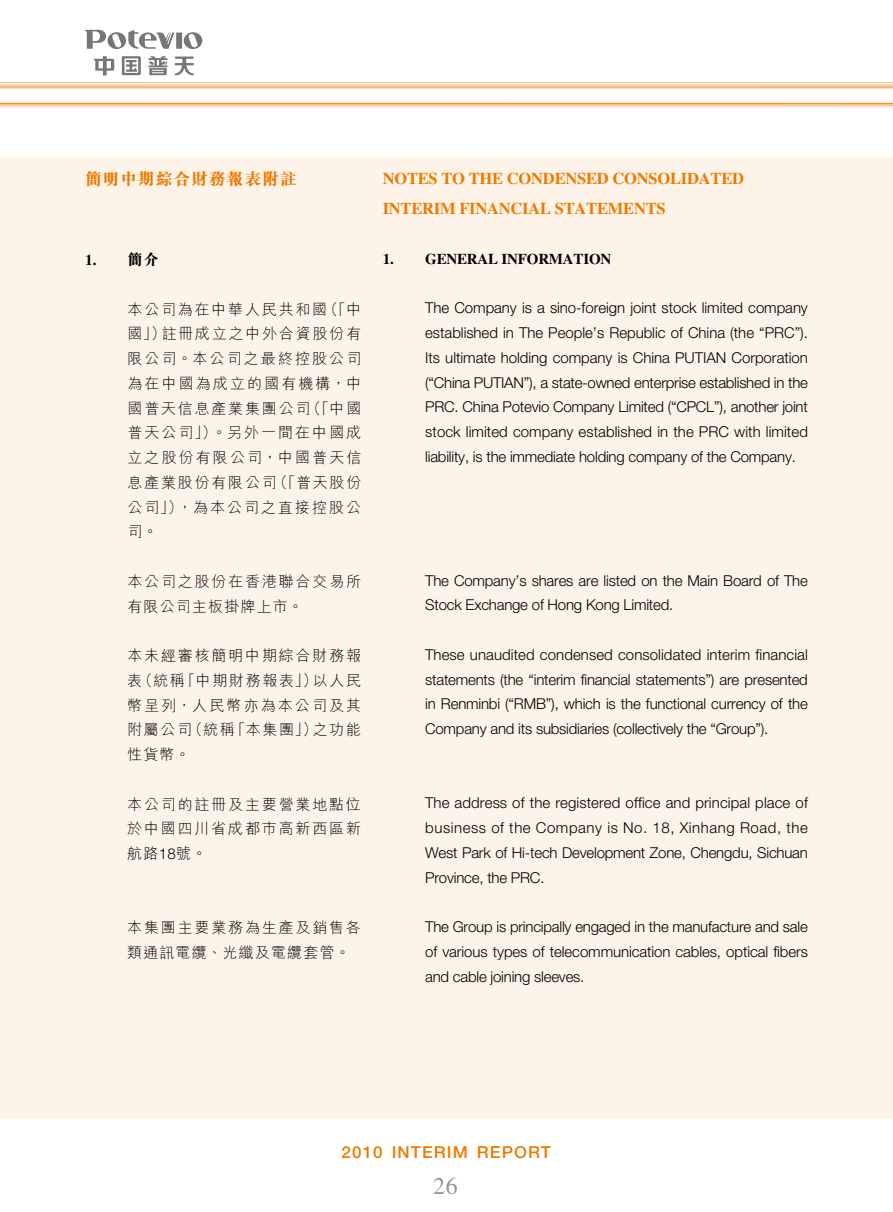
<style>
.page{position:relative;width:893px;height:1212px;background:#fff}
.page>*{position:absolute;margin:0;border:0;box-sizing:border-box;transform-origin:0 0}
.t1{font:24px "Times LT Std";color:#949495}
.t2{font:700 16.5px/29.7px "Times LT Std";letter-spacing:-.015em;color:#ef7a00}
.t3{font:500 16.5px "Helvetica Neue LT Std";letter-spacing:.065em;color:#ef7a00}
.t4{font:800 16.5px "M Sung HK";letter-spacing:.075em;color:#ef7a00}
.t5{font:300 15px/24.8px "Helvetica Neue LT Std";letter-spacing:-.015em;color:#000;text-align:justify}
.t6{font:300 15px/24.8px "M Hei HK";letter-spacing:.12em;color:#000;text-align:justify}
.t7{font:700 15px "Times LT Std";letter-spacing:-.015em;color:#000}
.s1{font-family:"M Sung HK";font-weight:800}
.s2{font-family:"Helvetica Neue LT Std"}
</style>
<div class="page">
<div style="left:0;top:157px;width:893px;height:961px;background:#fef3e8"></div>
<svg style="left:0;top:29px;width:893px;height:79px"></svg>
<p class="t4" style="left:85px;top:170px;width:213px">簡明中期綜合財務報表附註</p>
<p class="t7" style="left:85px;top:251px;width:75px">1. <span class="s1">簡介</span></p>
<p class="t6" style="left:127px;top:296px;width:236px">本公司為在中華人民共和國（「中國」）註冊成立之中外合資股份有限公司。本公司之最終控股公司為在中國為成立的國有機構，中國普天信息產業集團公司（「中國普天公司」）。另外一間在中國成立之股份有限公司，中國普天信息產業股份有限公司（「普天股份公司」），為本公司之直接控股公司。</p>
<p class="t6" style="left:127px;top:569px;width:235px">本公司之股份在香港聯合交易所有限公司主板掛牌上市。</p>
<p class="t6" style="left:127px;top:643px;width:235px">本未經審核簡明中期綜合財務報表（統稱「中期財務報表」）以人民幣呈列，人民幣亦為本公司及其附屬公司（統稱「本集團」）之功能性貨幣。</p>
<p class="t6" style="left:127px;top:791px;width:235px">本公司的註冊及主要營業地點位於中國四川省成都巿高新西區新航路<span class="s2">18</span>號。</p>
<p class="t6" style="left:127px;top:915px;width:235px">本集團主要業務為生產及銷售各類通訊電纜、光纖及電纜套管。</p>
<p class="t2" style="left:383px;top:163px;width:363px">NOTES TO THE CONDENSED CONSOLIDATED<br>INTERIM FINANCIAL STATEMENTS</p>
<p class="t7" style="left:383px;top:250px;width:230px">1. GENERAL INFORMATION</p>
<p class="t5" style="left:425px;top:295px;width:384px">The Company is a sino-foreign joint stock limited company established in The People’s Republic of China (the “PRC”).<br>Its ultimate holding company is China PUTIAN Corporation (“China PUTIAN”), a state-owned enterprise established in the PRC. China Potevio Company Limited (“CPCL”), another joint stock limited company established in the PRC with limited liability, is the immediate holding company of the Company.</p>
<p class="t5" style="left:425px;top:568px;width:384px">The Company’s shares are listed on the Main Board of The<br>Stock Exchange of Hong Kong Limited.</p>
<p class="t5" style="left:425px;top:642px;width:384px">These unaudited condensed consolidated interim financial statements (the “interim financial statements”) are presented in Renminbi (“RMB”), which is the functional currency of the Company and its subsidiaries (collectively the “Group”).</p>
<p class="t5" style="left:425px;top:790px;width:384px">The address of the registered office and principal place of business of the Company is No. 18, Xinhang Road, the West Park of Hi-tech Development Zone, Chengdu, Sichuan Province, the PRC.</p>
<p class="t5" style="left:425px;top:914px;width:384px">The Group is principally engaged in the manufacture and sale of various types of telecommunication cables, optical fibers and cable joining sleeves.</p>
<p class="t3" style="left:342px;top:1142px;width:211px">2010 INTERIM REPORT</p>
<h1 class="t1" style="left:433px;top:1172px;width:26px">26</h1>
</div>
